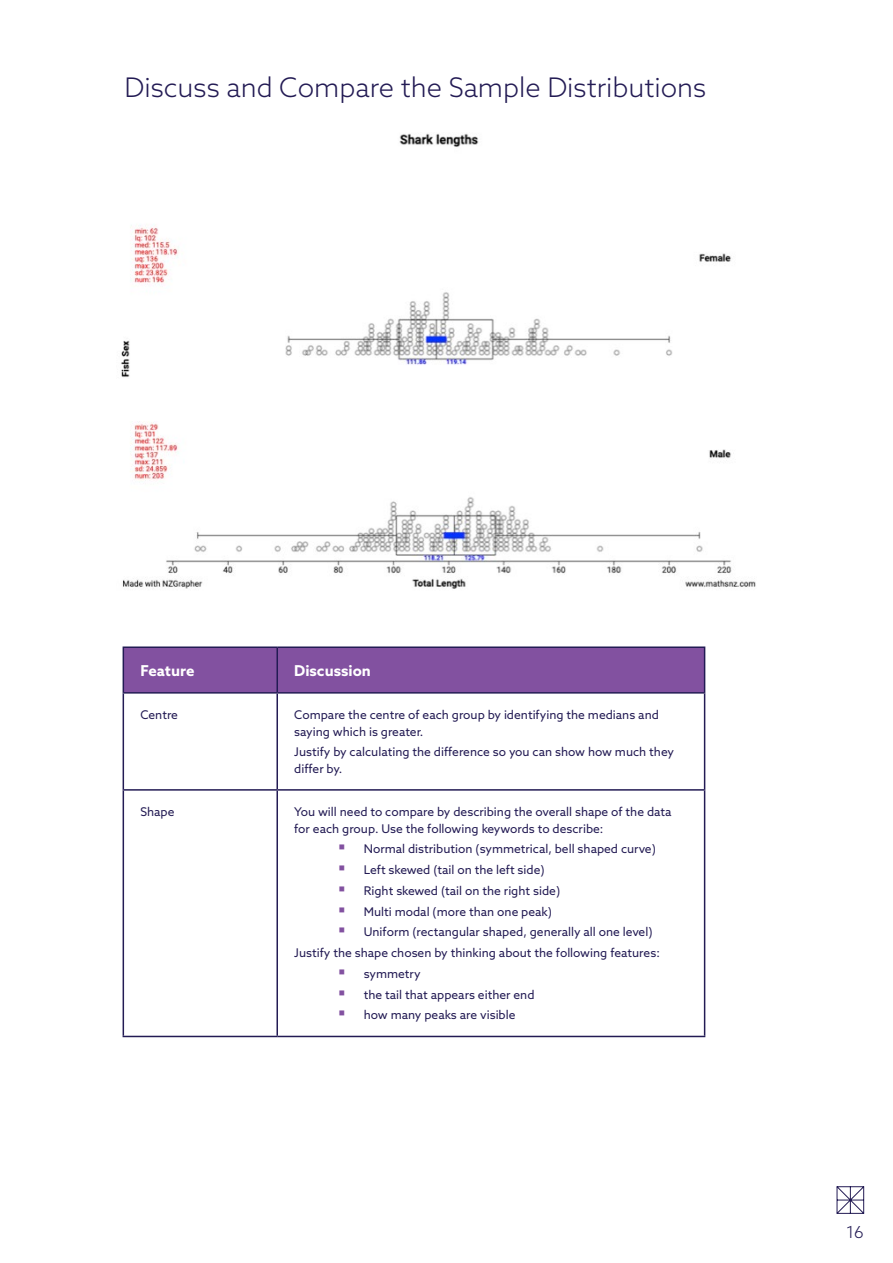
<style>
.page{position:relative;width:893px;height:1263px;background:#fff}
.page>*{position:absolute;margin:0;border:0;box-sizing:border-box;transform-origin:0 0}
.t1{font:300 27px "Azo Sans";color:#231b54}
.t2{font:300 16.5px "Azo Sans";color:#231b54}
.t3{font:700 15px "Azo Sans";color:#fff}
.t4{font:12px/16.5px "Azo Sans";color:#231b54}
.s1{color:#8251a0}
</style>
<div class="page">
<svg style="left:836px;top:1186px;width:28px;height:28px"></svg>
<div style="left:124px;top:648px;width:580px;height:44px;background:#8251a0"></div>
<svg style="left:124px;top:694px;width:580px;height:342px"></svg>
<hr style="left:123px;top:646px;width:154px;height:2px;background:#231b54">
<hr style="left:123px;top:648px;width:1px;height:44px;background:#231b54">
<hr style="left:277px;top:646px;width:428px;height:2px;background:#231b54">
<hr style="left:276px;top:648px;width:2px;height:44px;background:#231b54">
<hr style="left:704px;top:648px;width:1px;height:44px;background:#231b54">
<hr style="left:123px;top:692px;width:154px;height:2px;background:#231b54">
<hr style="left:123px;top:694px;width:1px;height:95px;background:#231b54">
<hr style="left:277px;top:692px;width:428px;height:2px;background:#231b54">
<hr style="left:276px;top:694px;width:2px;height:95px;background:#231b54">
<hr style="left:704px;top:694px;width:1px;height:95px;background:#231b54">
<hr style="left:123px;top:789px;width:154px;height:2px;background:#231b54">
<hr style="left:123px;top:791px;width:1px;height:245px;background:#231b54">
<hr style="left:277px;top:789px;width:428px;height:2px;background:#231b54">
<hr style="left:276px;top:791px;width:2px;height:245px;background:#231b54">
<hr style="left:704px;top:791px;width:1px;height:245px;background:#231b54">
<hr style="left:123px;top:1036px;width:154px;height:1px;background:#231b54">
<hr style="left:277px;top:1036px;width:428px;height:1px;background:#231b54">
<img style="left:121px;top:133px;width:635px;height:456px">
<h1 class="t1" style="left:124px;top:70px;width:583px">Discuss and Compare the Sample Distributions</h1>
<p class="t3" style="left:140px;top:660px;width:56px">Feature</p>
<p class="t3" style="left:294px;top:660px;width:78px">Discussion</p>
<p class="t4" style="left:140px;top:706px;width:39px">Centre</p>
<p class="t4" style="left:294px;top:706px;width:366px">Compare the centre of each group by identifying the medians and saying which is greater.</p>
<p class="t4" style="left:294px;top:744px;width:381px">Justify by calculating the difference so you can show how much they differ by.</p>
<p class="t4" style="left:140px;top:803px;width:36px">Shape</p>
<p class="t4" style="left:294px;top:803px;width:379px">You will need to compare by describing the overall shape of the data for each group. Use the following keywords to describe:</p>
<p class="t4" style="left:338px;top:841px;width:319px"><span class="s1">▪</span> Normal distribution (symmetrical, bell shaped curve)</p>
<p class="t4" style="left:338px;top:861px;width:208px"><span class="s1">▪</span> Left skewed (tail on the left side)</p>
<p class="t4" style="left:338px;top:882px;width:223px"><span class="s1">▪</span> Right skewed (tail on the right side)</p>
<p class="t4" style="left:338px;top:903px;width:215px"><span class="s1">▪</span> Multi modal (more than one peak)</p>
<p class="t4" style="left:294px;top:922px;width:367px;line-height:20.7px;text-indent:44px"><span class="s1">▪</span> Uniform (rectangular shaped, generally all one level)<br>Justify the shape chosen by thinking about the following features:</p>
<p class="t4" style="left:338px;top:965px;width:84px"><span class="s1">▪</span> symmetry</p>
<p class="t4" style="left:338px;top:986px;width:198px"><span class="s1">▪</span> the tail that appears either end</p>
<p class="t4" style="left:338px;top:1007px;width:179px"><span class="s1">▪</span> how many peaks are visible</p>
<h2 class="t2" style="left:846px;top:1221px;width:19px">16</h2>
</div>
